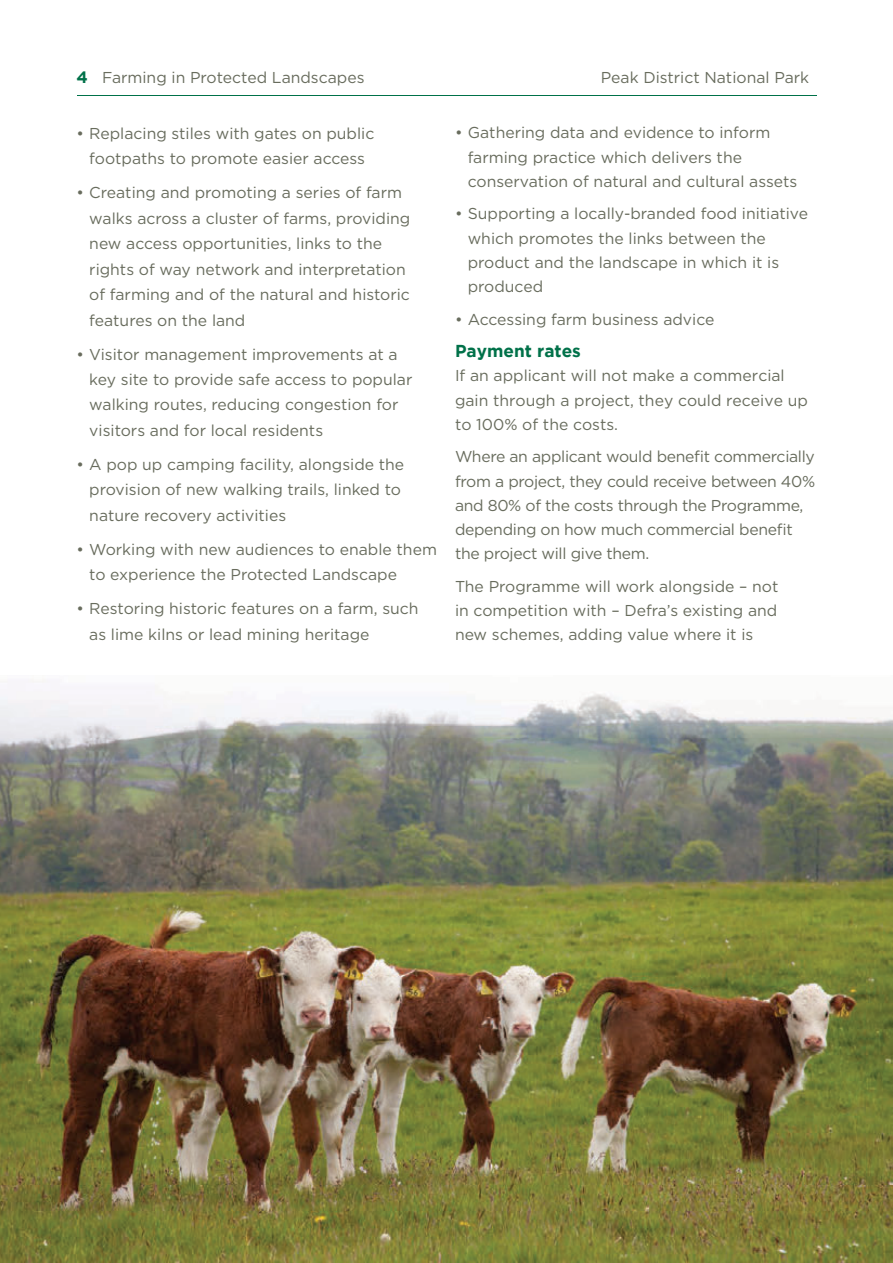
<style>
.page{position:relative;width:893px;height:1263px;background:#fff}
.page>*{position:absolute;margin:0;border:0;box-sizing:border-box;transform-origin:0 0}
.t1{font:700 17.25px "Gotham";color:#007149}
.t2{font:15.75px/25.5px "Gotham";color:#686c5d}
.t3{font:15.75px/24.2px "Gotham";letter-spacing:-.02em;color:#686c5d}
.s1{font-weight:700;font-size:16.5px;color:#007149}
</style>
<div class="page">
<img style="left:0;top:738px;width:893px;height:525px">
<img style="left:0;top:680px;width:893px;height:58px">
<hr style="left:77px;top:95px;width:739px;height:1px;background:#007149">
<p class="t2" style="left:77px;top:64px;width:289px"><span class="s1">4</span> Farming in Protected Landscapes</p>
<p class="t2" style="left:601px;top:64px;width:210px">Peak District National Park</p>
<p class="t2" style="left:77px;top:120px;width:299px;text-align:center">• Replacing stiles with gates on public footpaths to promote easier access</p>
<p class="t2" style="left:89px;top:179px;width:322px;text-indent:-13px">• Creating and promoting a series of farm walks across a cluster of farms, providing new access opportunities, links to the rights of way network and interpretation of farming and of the natural and historic features on the land</p>
<p class="t2" style="left:89px;top:341px;width:325px;text-indent:-13px">• Visitor management improvements at a key site to provide safe access to popular walking routes, reducing congestion for visitors and for local residents</p>
<p class="t2" style="left:89px;top:451px;width:316px;text-indent:-13px">• A pop up camping facility, alongside the provision of new walking trails, linked to nature recovery activities</p>
<p class="t2" style="left:89px;top:536px;width:349px;text-indent:-13px">• Working with new audiences to enable them to experience the Protected Landscape</p>
<p class="t2" style="left:89px;top:596px;width:331px;text-indent:-13px">• Restoring historic features on a farm, such as lime kilns or lead mining heritage</p>
<p class="t2" style="left:468px;top:120px;width:331px;line-height:24.2px;text-indent:-13px">• Gathering data and evidence to inform farming practice which delivers the conservation of natural and cultural assets</p>
<p class="t2" style="left:468px;top:201px;width:342px;line-height:24.2px;text-indent:-13px">• Supporting a locally-branded food initiative which promotes the links between the product and the landscape in which it is produced</p>
<p class="t2" style="left:455px;top:306px;width:261px">• Accessing farm business advice</p>
<p class="t1" style="left:455px;top:341px;width:127px">Payment rates</p>
<p class="t2" style="left:455px;top:363px;width:354px;line-height:24.2px">If an applicant will not make a commercial gain through a project, they could receive up to 100% of the costs.</p>
<p class="t3" style="left:455px;top:444px;width:362px">Where an applicant would benefit commercially from a project, they could receive between 40% and 80% of the costs through the Programme, depending on how much commercial benefit the project will give them.</p>
<p class="t2" style="left:455px;top:574px;width:325px;line-height:24.2px;text-align:justify">The Programme will work alongside – not in competition with – Defra’s existing and new schemes, adding value where it is</p>
</div>
